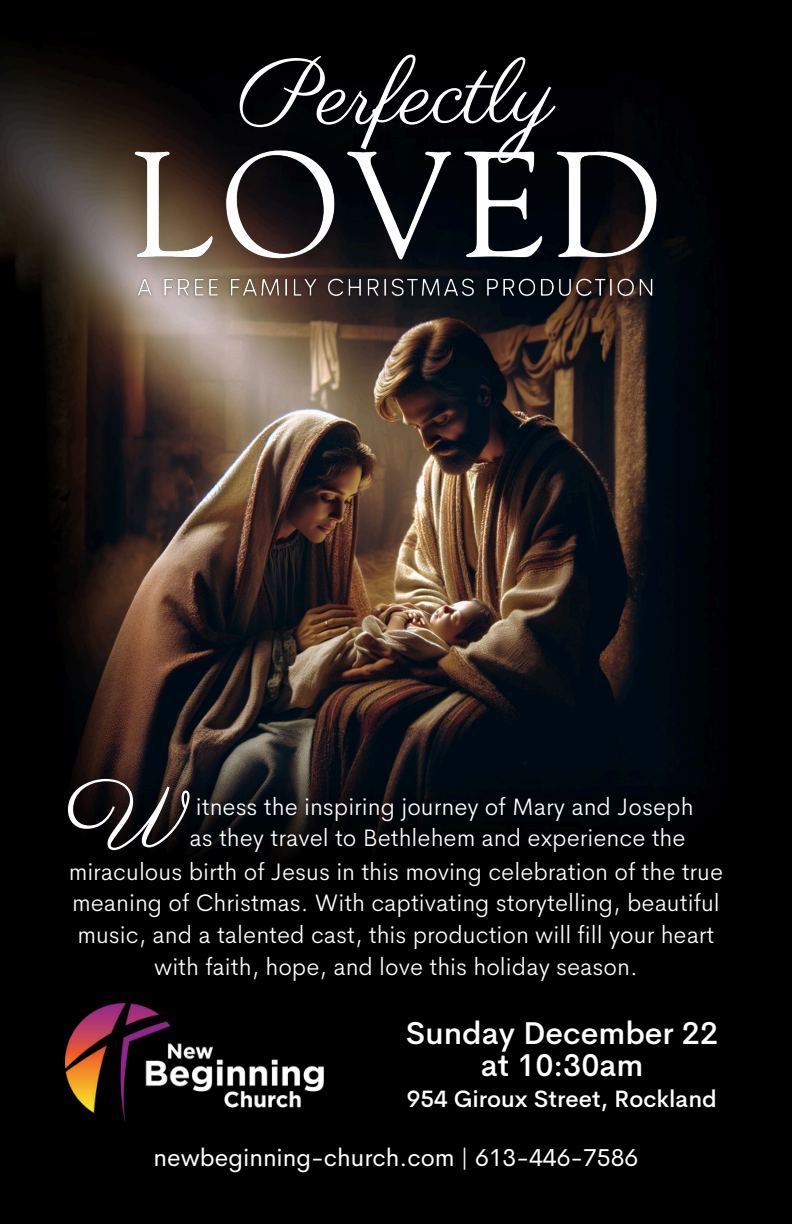
<style>
.page{position:relative;width:792px;height:1224px;background:#fff}
.page>*{position:absolute;margin:0;border:0;box-sizing:border-box;transform-origin:0 0}
.t1{font:91.6px "Parisienne";color:#fff}
.t2{font:500 31.2px/32.6px "Cerebri Sans";color:#fff;text-align:center}
.t3{font:24.6px "Cerebri Sans";color:#fff}
.t4{font:300 24.2px/31.8px "Cerebri Sans";color:#fff;text-align:center}
.t5{font:500 23.4px "Cerebri Sans";color:#fff}
</style>
<div class="page">
<img style="left:0;top:0;width:792px;height:1224px">
<img style="left:65px;top:1003px;width:258px;height:119px">
<img style="left:98px;top:118px;width:598px;height:186px">
<img style="left:129px;top:271px;width:533px;height:35px">
<p class="t1" style="left:238px;top:38px;width:318px">Perfectly</p>
<p class="t1" style="left:65px;top:758px;width:126px">W</p>
<p class="t4" style="left:196px;top:790px;width:499px">itness the inspiring journey of Mary and Joseph</p>
<p class="t4" style="left:190px;top:822px;width:498px">as they travel to Bethlehem and experience the</p>
<h3 class="t4" style="left:69px;top:855px;width:656px">miraculous birth of Jesus in this moving celebration of the true meaning of Christmas. With captivating storytelling, beautiful music, and a talented cast, this production will fill your heart with faith, hope, and love this holiday season.</h3>
<h2 class="t2" style="left:406px;top:1017px;width:314px">Sunday December 22 at 10:30am</h2>
<p class="t5" style="left:407px;top:1084px;width:311px">954 Giroux Street, Rockland</p>
<p class="t3" style="left:154px;top:1141px;width:486px">newbeginning-church.com | 613-446-7586</p>
</div>
